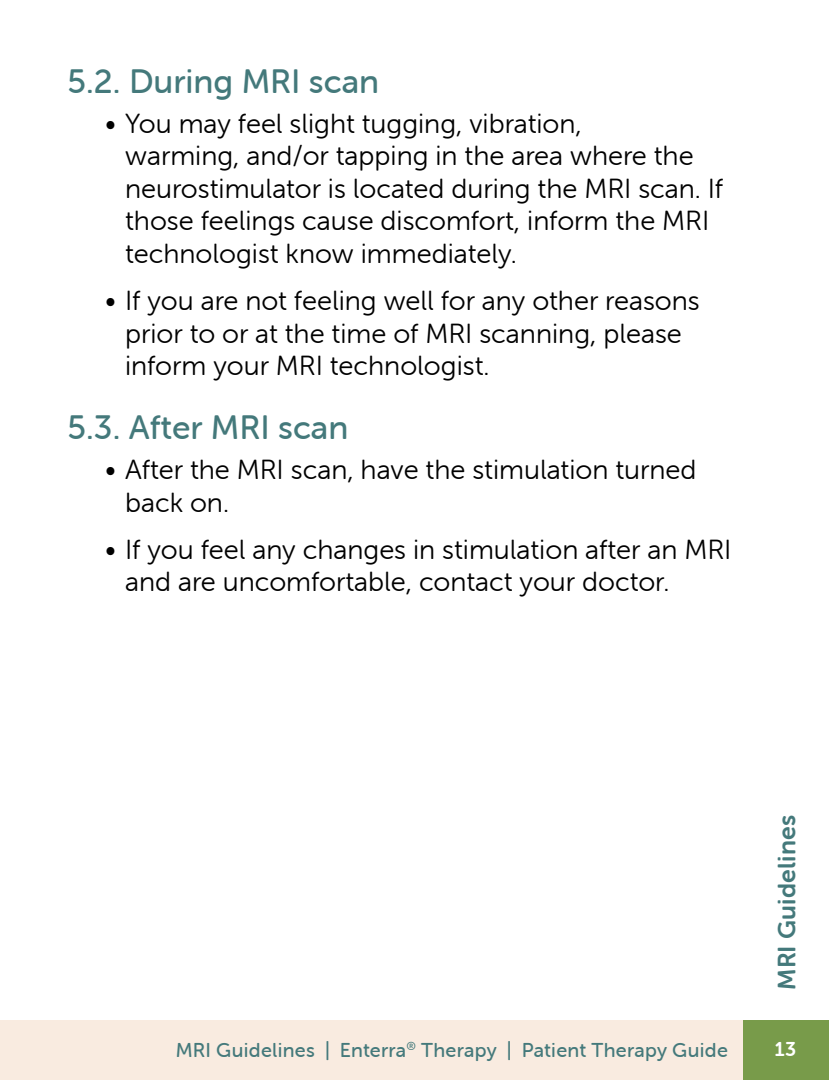
<style>
.page{position:relative;width:829px;height:1080px;background:#fff}
.page>*{position:absolute;margin:0;border:0;box-sizing:border-box;transform-origin:0 0}
.t1{font:33.75px "Museo Sans Rounded 500";color:#44797b}
.t2{font:27.5px/32.5px "Museo Sans Rounded 300";color:#000}
.t3{font:25px "Museo Sans Rounded 700";letter-spacing:.01em;color:#44797b}
.t4{font:20px "Museo Sans Rounded 500";letter-spacing:.015em;color:#44797b}
.t5{font:20px "Museo Sans Rounded 700";color:#fff}
</style>
<div class="page">
<div style="left:0;top:1020px;width:747px;height:60px;background:#f9ebe0"></div>
<div style="left:742px;top:1020px;width:86px;height:60px;background:#789b4a"></div>
<p class="t1" style="left:68px;top:63px;width:313px">5.2. During MRI scan</p>
<p class="t2" style="left:125px;top:108px;width:599px;text-indent:-20px">• You may feel slight tugging, vibration,<br>warming, and/or tapping in the area where the neurostimulator is located during the MRI scan. If those feelings cause discomfort, inform the MRI technologist know immediately.</p>
<p class="t2" style="left:125px;top:285px;width:575px;text-indent:-20px">• If you are not feeling well for any other reasons prior to or at the time of MRI scanning, please inform your MRI technologist.</p>
<p class="t1" style="left:68px;top:409px;width:282px">5.3. After MRI scan</p>
<p class="t2" style="left:125px;top:454px;width:572px;text-indent:-20px">• After the MRI scan, have the stimulation turned back on.</p>
<p class="t2" style="left:125px;top:533px;width:607px;text-indent:-20px">• If you feel any changes in stimulation after an MRI and are uncomfortable, contact your doctor.</p>
<p class="t3" style="left:772px;top:990px;width:176px;rotate:-90deg">MRI Guidelines</p>
<p class="t4" style="left:176px;top:1039px;width:553px">MRI Guidelines | Enterra<sup>®</sup> Therapy | Patient Therapy Guide</p>
<p class="t5" style="left:774px;top:1037px;width:23px">13</p>
</div>
